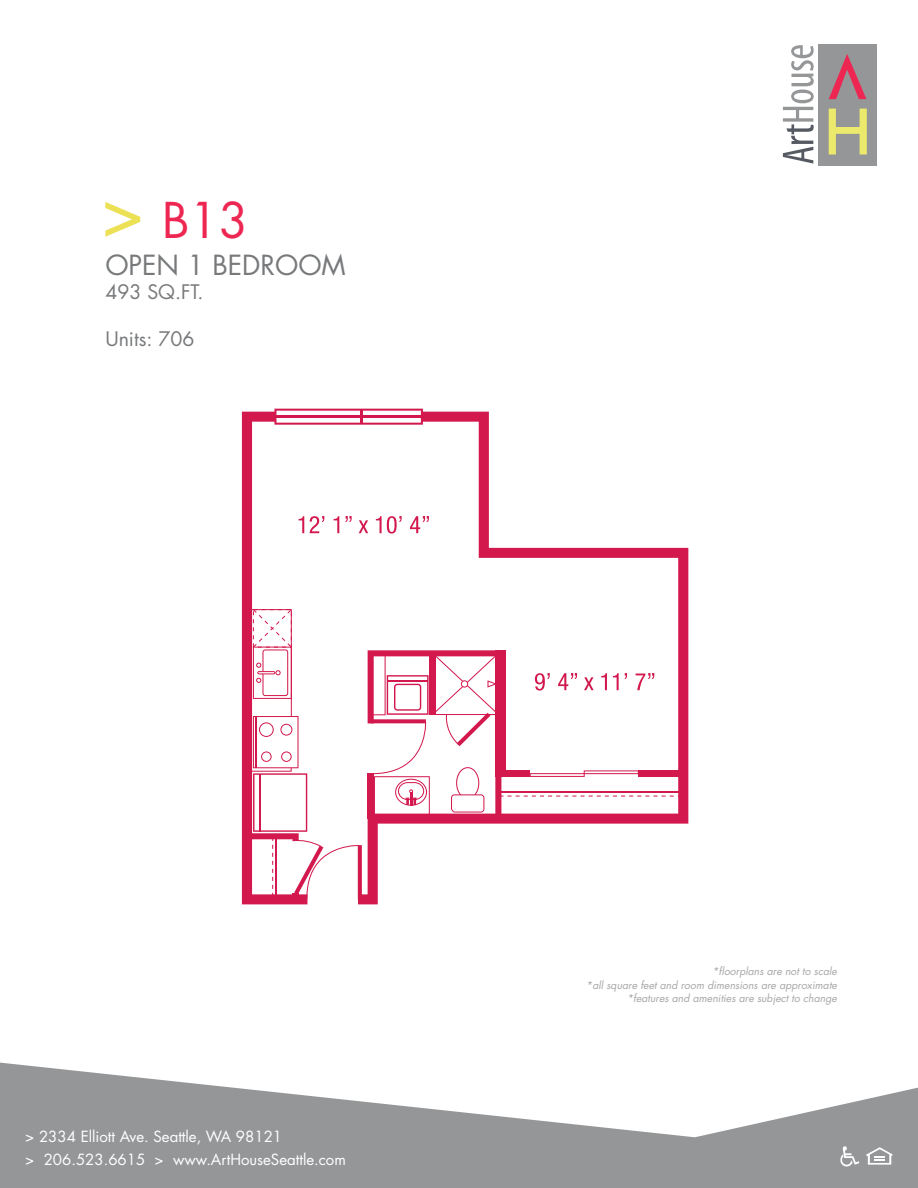
<style>
.page{position:relative;width:918px;height:1188px;background:#fff}
.page>*{position:absolute;margin:0;border:0;box-sizing:border-box;transform-origin:0 0}
.t1{font:48px "Futura Std";color:#ee2752}
.t2{font:27px "Futura Std";color:#77797b}
.t3{font:19.5px "Futura Std";color:#77797b}
.t4{font:15px "Futura Std";color:#fff}
.t5{font:italic 10.5px "Futura Std";color:#a8a6a7}
.s1{font-size:72px;color:#ece055}
</style>
<div class="page">
<svg style="left:0;top:1063px;width:918px;height:125px;fill:#949698"></svg>
<svg style="left:840px;top:1146px;width:19px;height:21px"></svg>
<svg style="left:866px;top:1147px;width:27px;height:18px"></svg>
<div style="left:818px;top:44px;width:58px;height:121px;background:#949698"></div>
<svg style="left:829px;top:109px;width:38px;height:45px"></svg>
<svg style="left:829px;top:54px;width:37px;height:45px"></svg>
<svg style="left:783px;top:45px;width:31px;height:119px"></svg>
<svg style="left:242px;top:412px;width:446px;height:492px"></svg>
<svg style="left:359px;top:845px;width:3px;height:54px"></svg>
<svg style="left:247px;top:609px;width:112px;height:290px"></svg>
<svg style="left:274px;top:409px;width:149px;height:16px"></svg>
<svg style="left:368px;top:650px;width:314px;height:169px"></svg>
<svg style="left:299px;top:516px;width:5px;height:17px"></svg>
<svg style="left:310px;top:516px;width:14px;height:17px"></svg>
<svg style="left:334px;top:516px;width:5px;height:17px"></svg>
<svg style="left:346px;top:516px;width:6px;height:6px"></svg>
<svg style="left:359px;top:520px;width:9px;height:13px"></svg>
<svg style="left:376px;top:516px;width:26px;height:18px"></svg>
<svg style="left:410px;top:516px;width:19px;height:17px"></svg>
<p class="t1" style="left:101px;top:189px;width:149px"><span class="s1">&gt;</span> B13</p>
<p class="t2" style="left:105px;top:248px;width:242px">OPEN 1 BEDROOM</p>
<p class="t3" style="left:105px;top:279px;width:100px">493 SQ.FT.</p>
<p class="t3" style="left:105px;top:326px;width:91px">Units: 706</p>
<p class="t4" style="left:25px;top:1127px;width:258px">&gt; 2334 Elliott Ave. Seattle, WA 98121</p>
<p class="t4" style="left:25px;top:1150px;width:322px">&gt; 206.523.6615 &gt; www.ArtHouseSeattle.com</p>
<p class="t5" style="left:713px;top:964px;width:126px">*floorplans are not to scale</p>
<p class="t5" style="left:586px;top:978px;width:252px">*all square feet and room dimensions are approximate</p>
<p class="t5" style="left:627px;top:991px;width:211px">*features and amenities are subject to change</p>
</div>
